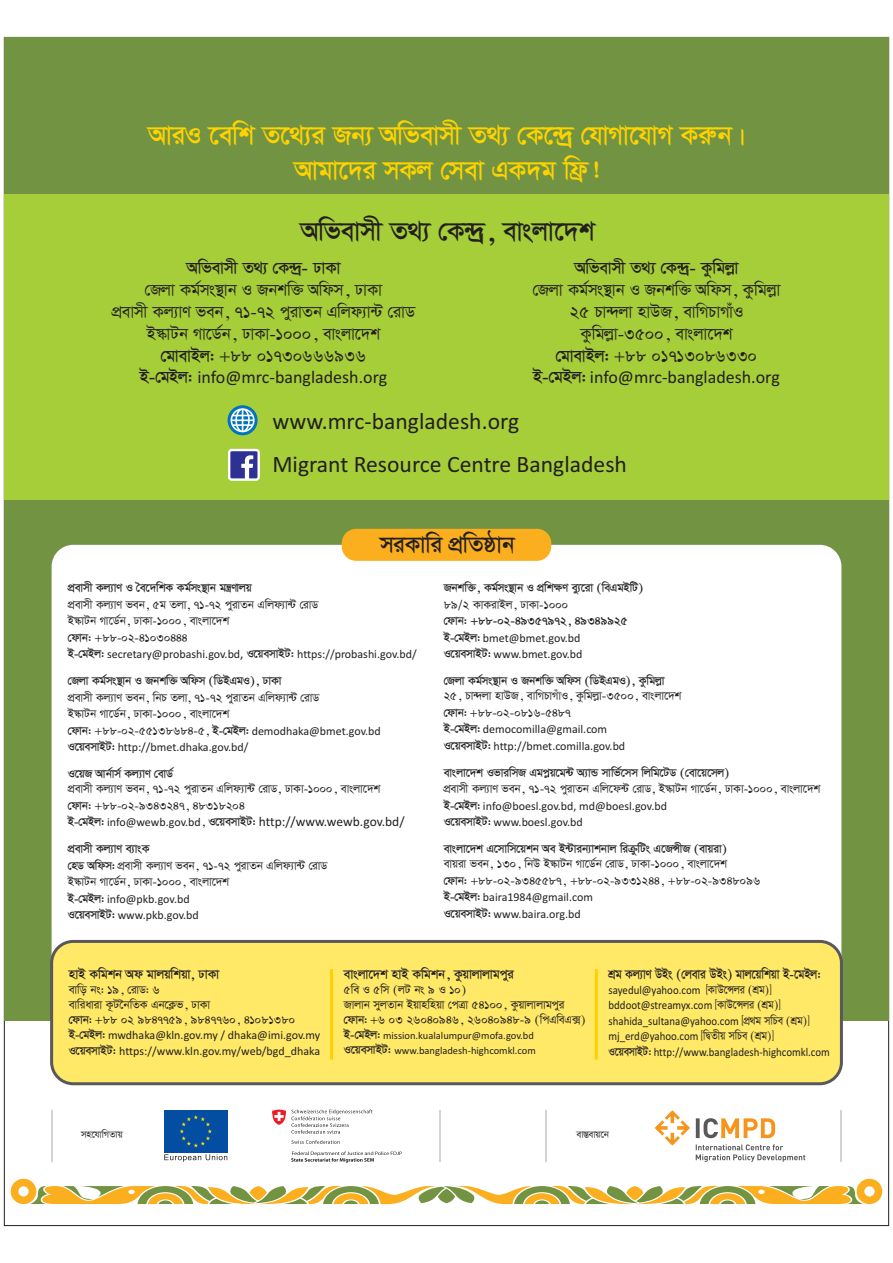
<style>
.page{position:relative;width:893px;height:1263px;background:#fff}
.page>*{position:absolute;margin:0;border:0;box-sizing:border-box;transform-origin:0 0}
.t1{font:700 31.2px/34.8px "Sutonny MJ";color:#ffd300;text-align:center}
.t2{font:700 31.2px "Sutonny MJ";color:#231f20}
.t3{font:700 27px "Sutonny MJ";color:#231f20}
.t4{font:23.7px "Calibri";color:#231f20}
.t5{font:19.5px/21.8px "Sutonny MJ";color:#231f20;text-align:center}
.t6{font:700 19.5px "Sutonny MJ";color:#231f20}
.t7{font:18px "Calibri";color:#231f20}
.t8{font:700 15px "Sutonny MJ";color:#231f20}
.t9{font:700 15px "Sutonny MJ";color:#231f20;scale:.91 1}
.t10{font:13.5px/16.5px "Sutonny MJ";color:#231f20}
.t11{font:700 13.5px/15.5px "Sutonny MJ";color:#231f20}
.t12{font:13.5px "Calibri";color:#231f20}
.t13{font:12px/16.5px "Calibri";color:#231f20}
.t14{font:12px/15.5px "Calibri";color:#231f20;scale:.91 1}
.t15{font:11.25px "Sutonny MJ";color:#231f20}
.t16{font:10.5px/15.1px "Calibri";color:#231f20;text-align:right}
.s1{font-weight:700}
.s2{font-family:"Sutonny MJ";font-weight:700;font-size:19.5px}
.s3{font-family:"Sutonny MJ";font-weight:700;font-size:13.5px}
.s4{font-size:13.5px}
.s5{font-family:"Sutonny MJ";font-size:13.5px}
.s6{font-family:"Sutonny MJ";font-weight:700}
.s7{font-size:12px}
.s8{font-family:"Sutonny MJ"}
</style>
<div class="page">
<div style="left:4px;top:37px;width:885px;height:983px;background:#729442"></div>
<div style="left:4px;top:194px;width:885px;height:306px;background:#a6ce39"></div>
<div style="left:52px;top:545px;width:789px;height:523px;background:#fff;border-radius:22px"></div>
<div style="left:342px;top:529px;width:209px;height:32px;background:#fbae1e;border-radius:14px"></div>
<svg style="left:228px;top:449px;width:32px;height:32px"></svg>
<svg style="left:230px;top:451px;width:27px;height:27px"></svg>
<svg style="left:228px;top:405px;width:30px;height:30px"></svg>
<svg style="left:231px;top:408px;width:24px;height:24px"></svg>
<div style="left:50px;top:940px;width:793px;height:145px;background:#ffe967;border:3px solid #58595b;border-radius:22px"></div>
<hr style="left:330px;top:969px;width:3px;height:91px;background:#ffd100">
<hr style="left:595px;top:969px;width:3px;height:91px;background:#ffd100">
<svg style="left:11px;top:1179px;width:871px;height:26px"></svg>
<svg style="left:272px;top:1109px;width:130px;height:53px"></svg>
<hr style="left:52px;top:1110px;width:1px;height:52px;background:#d1d3d4">
<hr style="left:439px;top:1110px;width:2px;height:52px;background:#d1d3d4">
<svg style="left:655px;top:1110px;width:150px;height:52px"></svg>
<hr style="left:546px;top:1110px;width:1px;height:52px;background:#d1d3d4">
<hr style="left:840px;top:1110px;width:1px;height:52px;background:#d1d3d4">
<div style="left:164px;top:1110px;width:63px;height:42px;background:#034ea2"></div>
<svg style="left:180px;top:1115px;width:32px;height:32px"></svg>
<svg style="left:164px;top:1154px;width:63px;height:8px"></svg>
<h1 class="t1" style="left:148px;top:120px;width:599px">AVII ‡EWK Z‡_¨I RB¨ AWFEVMX Z_¨ †K‡›`ª†HVMV‡HVM KIÆB|<br>AVGV‡`I MKJ †MEV GK`G WD«!</h1>
<h1 class="t2" style="left:301px;top:218px;width:295px">AWFEVMX Z_¨ †K›`ª, EVSJV‡`K</h1>
<h3 class="t6" style="left:187px;top:260px;width:155px">AWFEVMX Z_¨ †K›`ª- XVKV</h3>
<h3 class="t5" style="left:112px;top:280px;width:304px">†RJV KG©MS¯’VB I RBKW³ AWDM, XVKV<br>CÖEVMX KJ¨VY FEB, 71-72 CYIVZB GWJD¨V›U †IVW B¯‹VUB MV‡W©B, XVKV-1000, EVSJV‡`K<br><span class="s1">†GVEVBJ:</span> +88 01730666936</h3>
<h3 class="t7" style="left:140px;top:370px;width:249px"><span class="s2">B-†GBJ:</span> info@mrc-bangladesh.org</h3>
<h3 class="t4" style="left:272px;top:411px;width:248px">www.mrc-bangladesh.org</h3>
<h3 class="t6" style="left:574px;top:260px;width:169px">AWFEVMX Z_¨ †K›`ª- KZWGJØV</h3>
<h3 class="t5" style="left:533px;top:280px;width:253px">†RJV KG©MS¯’VB I RBKW³ AWDM, KZWGJØV<br>25 PV›`JV NVDR, EVWMPVMVUI<br>KZWGJØV-3500, EVSJV‡`K<br><span class="s1">†GVEVBJ:</span> +88 01713086330</h3>
<h3 class="t7" style="left:533px;top:370px;width:248px"><span class="s2">B-†GBJ:</span> info@mrc-bangladesh.org</h3>
<h3 class="t4" style="left:272px;top:454px;width:356px">Migrant Resource Centre Bangladesh</h3>
<h2 class="t3" style="left:380px;top:534px;width:135px">MIKVWI CÖWZÔVB</h2>
<p class="t11" style="left:68px;top:581px;width:185px">CÖEVMX KJ¨VY I ˆE‡`WKK KG©MS¯’VB GŠ¿YVJQ</p>
<p class="t10" style="left:68px;top:597px;width:252px">CÖEVMX KJ¨VY FEB, 5G ZJV, 71-72 CYIVZB GWJD¨V›U †IVW<br>B¯‹VUB MV‡W©B, XVKV-1000, EVSJV‡`K<br><span class="s1">†DVB:</span> +88-02-41030444</p>
<p class="t13" style="left:68px;top:647px;width:350px"><span class="s3">B-†GBJ:</span> secretary@probashi.gov.bd<span class="s4">,</span> <span class="s3">I‡QEMVBU:</span> https://probashi.gov.bd/</p>
<p class="t11" style="left:68px;top:674px;width:215px">†RJV KG©MS¯’VB I RBKW³ AWDM (WWBGGI), XVKV</p>
<p class="t10" style="left:68px;top:690px;width:253px">CÖEVMX KJ¨VY FEB, WBP ZJV, 71-72 CYIVZB GWJD¨V›U †IVW<br>B¯‹VUB MV‡W©B, XVKV-1000, EVSJV‡`K</p>
<p class="t13" style="left:68px;top:723px;width:315px"><span class="s3">†DVB:</span> <span class="s5">+88-02-55138684-5,</span> <span class="s3">B-†GBJ:</span> demodhaka@bmet.gov.bd<br><span class="s3">I‡QEMVBU:</span> http://bmet.dhaka.gov.bd/</p>
<p class="t11" style="left:68px;top:767px;width:112px">I‡QR AVB©VM©KJ¨VY †EVW©</p>
<p class="t10" style="left:68px;top:781px;width:314px">CÖEVMX KJ¨VY FEB, 71-72 CYIVZB GWJD¨V›U †IVW, XVKV-1000, EVSJV‡`K <span class="s1">†DVB:</span> +88-02-9343247, 48318204</p>
<p class="t12" style="left:68px;top:816px;width:338px"><span class="s6">B-†GBJ:</span> <span class="s7">info@wewb.gov.bd</span><span class="s8">,</span> <span class="s6">I‡QEMVBU:</span> http://www.wewb.gov.bd/</p>
<p class="t10" style="left:68px;top:841px;width:261px"><span class="s1">CÖEVMX KJ¨VY E¨VSK<br>†NW AWDM:</span> CÖEVMX KJ¨VY FEB, 71-72 CYIVZB GWJD¨V›U †IVW<br>B¯‹VUB MV‡W©B, XVKV-1000, EVSJV‡`K</p>
<p class="t13" style="left:68px;top:891px;width:133px"><span class="s3">B-†GBJ:</span> info@pkb.gov.bd<br><span class="s3">I‡QEMVBU:</span> www.pkb.gov.bd</p>
<p class="t11" style="left:444px;top:581px;width:201px">RBKW³, KG©MS¯’VB I CÖWK¶Y EY¨‡IV (WEGGBWU)</p>
<p class="t10" style="left:444px;top:597px;width:126px">89/2 KVKIVBJ, XVKV-1000</p>
<p class="t11" style="left:444px;top:614px;width:185px">†DVB: +88-02-49357972, 49349925</p>
<p class="t13" style="left:444px;top:630px;width:140px"><span class="s3">B-†GBJ:</span> bmet@bmet.gov.bd<br><span class="s3">I‡QEMVBU:</span> www.bmet.gov.bd</p>
<p class="t11" style="left:444px;top:674px;width:225px">†RJV KG©MS¯’VB I RBKW³ AWDM (WWBGGI), KZWGJØV</p>
<p class="t10" style="left:444px;top:688px;width:239px">25, PV›`JV NVDR, EVWMPVMUVI, KZWGJØV-3500, EVSJV‡`K <span class="s1">†DVB:</span> +88-02-0816-5487</p>
<p class="t13" style="left:444px;top:722px;width:183px"><span class="s3">B-†GBJ:</span> democomilla@gmail.com<br><span class="s3">I‡QEMVBU:</span> http://bmet.comilla.gov.bd</p>
<p class="t11" style="left:444px;top:765px;width:287px">EVSJV‡`K IFVIWMR GGCØQ‡G›U A¨VÛ MVWF©‡MM WJWG‡UW (†EV‡Q‡MJ)</p>
<p class="t10" style="left:444px;top:781px;width:378px">CÖEVMX KJ¨VY FEB, 71-72 CYIVZB GWJ‡D›U †IVW, B¯‹VUB MV‡W©B, XVKV-1000, EVSJV‡`K</p>
<p class="t13" style="left:444px;top:798px;width:225px"><span class="s3">B-†GBJ:</span> info@boesl.gov.bd, md@boesl.gov.bd<br><span class="s3">I‡QEMVBU:</span> www.boesl.gov.bd</p>
<p class="t11" style="left:444px;top:842px;width:284px">EVSJV‡`K G‡MVWM‡QKB AE B›UVIB¨VKBVJ WIΜZWUS G‡RÝXR (EVQIV)</p>
<p class="t10" style="left:444px;top:856px;width:318px">EVQIV FEB, 130, WBD B¯‹VUB MV‡W©B †IVW, XVKV-1000, EVSJV‡`K<br><span class="s1">†DVB:</span> +88-02-9345587, +88-02-9331244, +88-02-9348096</p>
<p class="t13" style="left:444px;top:890px;width:151px"><span class="s3">B-†GBJ:</span> baira1984@gmail.com<br><span class="s3">I‡QEMVBU:</span> www.baira.org.bd</p>
<p class="t8" style="left:69px;top:968px;width:152px">NVB KWGKB AD GVJQWKQV, XVKV</p>
<p class="t10" style="left:69px;top:983px;width:228px;line-height:15.1px">EVWO BS: 19, †IVW: 6<br>EVWIAVIV K‚U‰BWZK GB‡K¬F, XVKV<br><span class="s1">†DVB:</span> +88 02 9847759, 9847760, 41081380</p>
<p class="t13" style="left:108px;top:1028px;width:214px;line-height:15.5px;text-align:right">mwdhaka@kln.gov.my / dhaka@imi.gov.my https://www.kln.gov.my/web/bgd_dhaka</p>
<p class="t11" style="left:69px;top:1028px;width:48px">B-†GBJ:<br>I‡QEMVBU:</p>
<p class="t8" style="left:344px;top:968px;width:173px">EVSJV‡`K NVB KWGKB, KZQVJVJVGCYI</p>
<p class="t10" style="left:344px;top:983px;width:243px;line-height:15.1px">5WE I 5WM (JU BS 9 I 10)<br>RVJVB MYJZVB BQVNWNQV †CÎV 54100, KZQVJVJVGCYI <span class="s1">†DVB:</span> +6 03 26040946, 26040948-9 (WCGWEG·)</p>
<p class="t16" style="left:383px;top:1029px;width:154px">mission.kualalumpur@mofa.gov.bd www.bangladesh-highcomkl.com</p>
<p class="t11" style="left:344px;top:1028px;width:48px">B-†GBJ:<br>I‡QEMVBU:</p>
<p class="t9" style="left:608px;top:968px;width:234px">KÖG KJ¨VY DBS (†JEVI DBS) GVJ‡QWKQV B-‡GBJ:</p>
<p class="t14" style="left:608px;top:983px;width:245px">sayedul@yahoo.com <span class="s5">[KVD‡ÝJI (KÖG)] </span>bddoot@streamyx.com <span class="s5">[KVD‡ÝJI (KÖG)] </span>shahida_sultana@yahoo.com <span class="s5">[CÖ_G MWPE (KÖG)] </span>mj_erd@yahoo.com <span class="s5">[WØZXQ MWPE (KÖG)]<br></span><span class="s3">I‡QEMVBU:</span> http://www.bangladesh-highcomkl.com</p>
<p class="t15" style="left:81px;top:1130px;width:43px">MN‡HVWMZVQ</p>
<p class="t15" style="left:577px;top:1130px;width:34px">EV¯ÍEVQ‡B</p>
</div>
